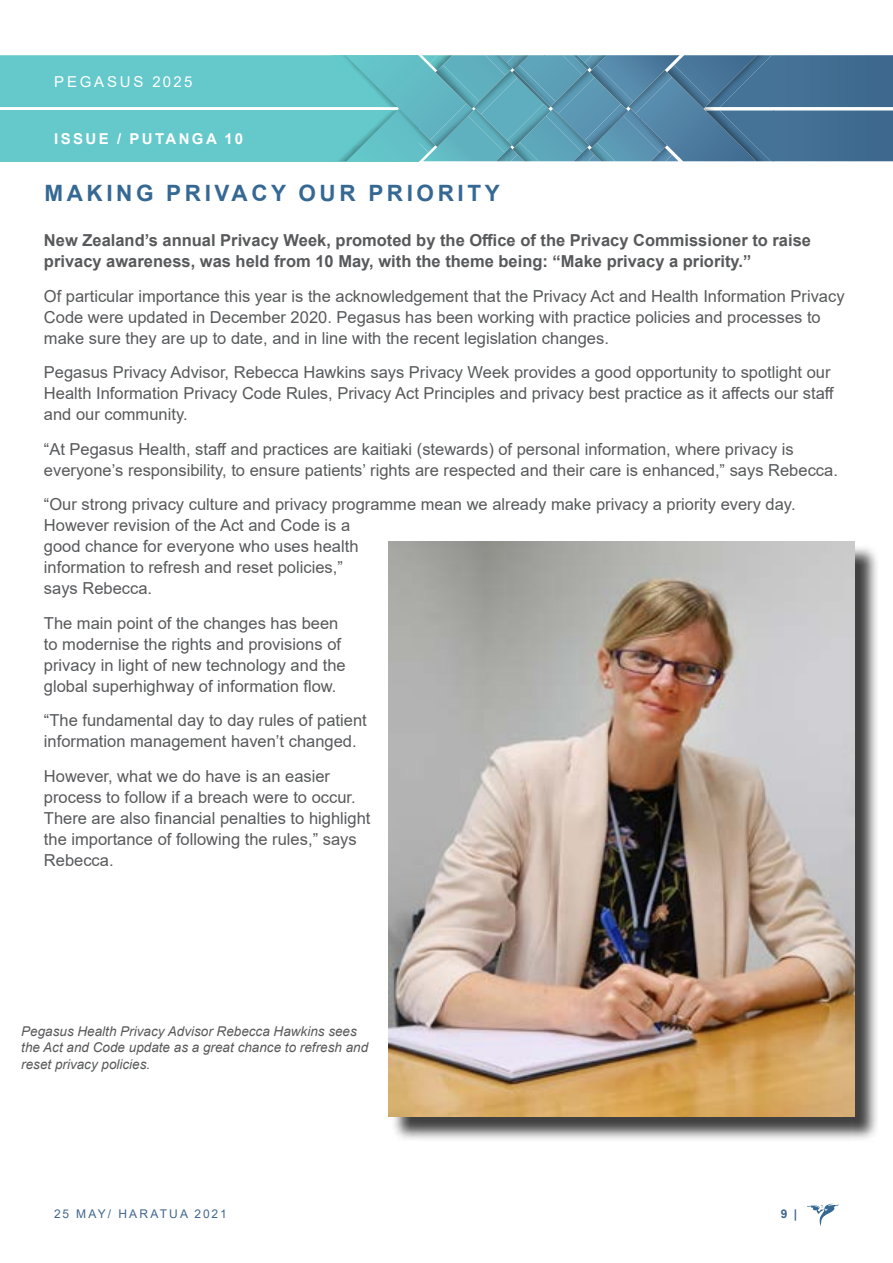
<style>
.page{position:relative;width:893px;height:1263px;background:#fff}
.page>*{position:absolute;margin:0;border:0;box-sizing:border-box;transform-origin:0 0}
.t1{font:700 22.5px "Arial";letter-spacing:.16em;color:#366894}
.t2{font:16.5px/21px "Arial";color:#58595b}
.t3{font:700 16.5px/21px "Arial";color:#58595b}
.t4{font:700 15px "Arial";letter-spacing:.16em;color:#fff}
.t5{font:15px "Arial";letter-spacing:.185em;color:#fff}
.t6{font:italic 13.5px/16.5px "Arial";color:#58595b}
.t7{font:12px "Arial";letter-spacing:.165em;color:#436790}
.t8{font:700 12px "Arial";color:#436790}
</style>
<div class="page">
<svg style="left:807px;top:1203px;width:32px;height:23px"></svg>
<div style="left:0;top:55px;width:418px;height:52px;background:#65c8cb"></div>
<div style="left:0;top:111px;width:418px;height:51px;background:#65c8cb"></div>
<img style="left:339px;top:155px;width:6px;height:6px">
<svg style="left:345px;top:55px;width:548px;height:106px;background:#5693ab"></svg>
<img style="left:665px;top:148px;width:7px;height:13px">
<img style="left:651px;top:148px;width:14px;height:13px">
<div style="left:391px;top:544px;width:488px;height:597px;background:#000;opacity:.75"></div>
<img style="left:388px;top:542px;width:467px;height:575px">
<p class="t5" style="left:54px;top:71px;width:140px">PEGASUS 2025</p>
<p class="t4" style="left:54px;top:129px;width:190px">ISSUE / PUTANGA 10</p>
<h1 class="t1" style="left:44px;top:177px;width:457px">MAKING PRIVACY OUR PRIORITY</h1>
<p class="t3" style="left:44px;top:230px;width:769px">New Zealand’s annual Privacy Week, promoted by the Office of the Privacy Commissioner to raise privacy awareness, was held from 10 May, with the theme being: “Make privacy a priority.”</p>
<p class="t2" style="left:44px;top:285px;width:802px">Of particular importance this year is the acknowledgement that the Privacy Act and Health Information Privacy<br>Code were updated in December 2020. Pegasus has been working with practice policies and processes to make sure they are up to date, and in line with the recent legislation changes.</p>
<p class="t2" style="left:44px;top:362px;width:792px">Pegasus Privacy Advisor, Rebecca Hawkins says Privacy Week provides a good opportunity to spotlight our<br>Health Information Privacy Code Rules, Privacy Act Principles and privacy best practice as it affects our staff and our community.</p>
<p class="t2" style="left:44px;top:438px;width:795px">“At Pegasus Health, staff and practices are kaitiaki (stewards) of personal information, where privacy is everyone’s responsibility, to ensure patients’ rights are respected and their care is enhanced,” says Rebecca.</p>
<p class="t2" style="left:44px;top:494px;width:753px">“Our strong privacy culture and privacy programme mean we already make privacy a priority every day.<br>However revision of the Act and Code is a<br>good chance for everyone who uses health<br>information to refresh and reset policies,”<br>says Rebecca.</p>
<p class="t2" style="left:44px;top:612px;width:303px">The main point of the changes has been to modernise the rights and provisions of privacy in light of new technology and the global superhighway of information flow.</p>
<p class="t2" style="left:44px;top:710px;width:324px">“The fundamental day to day rules of patient information management haven’t changed.</p>
<p class="t2" style="left:44px;top:765px;width:328px">However, what we do have is an easier process to follow if a breach were to occur.<br>There are also financial penalties to highlight the importance of following the rules,” says Rebecca.</p>
<p class="t6" style="left:21px;top:1023px;width:348px">Pegasus Health Privacy Advisor Rebecca Hawkins sees the Act and Code update as a great chance to refresh and reset privacy policies.</p>
<p class="t7" style="left:54px;top:1206px;width:174px">25 MAY/ HARATUA 2021</p>
<p class="t8" style="left:781px;top:1205px;width:18px">9 |</p>
</div>
